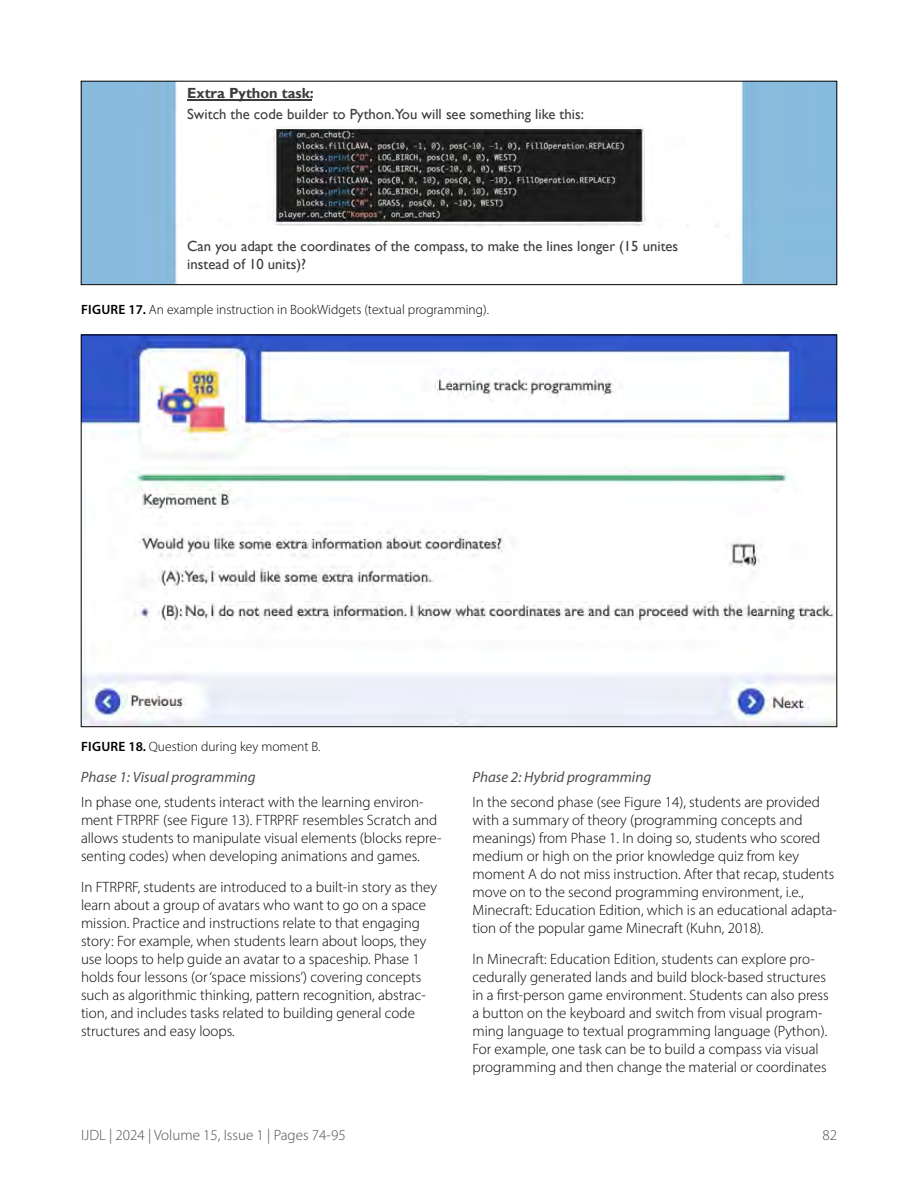
<style>
.page{position:relative;width:918px;height:1188px;background:#fff}
.page>*{position:absolute;margin:0;border:0;box-sizing:border-box;transform-origin:0 0}
.t1{font:300 15px/18px "Myriad Pro";color:#000}
.t2{font:italic 15px "Myriad Pro";color:#4d4d4f}
.t3{font:300 15px "Myriad Pro";color:#4d4d4f}
.t4{font:14.7px/17.9px "Gill Sans";color:#3c3c3b}
.t5{font:700 14.7px "Gill Sans";letter-spacing:-.005em;color:#3c3c3b}
.t6{font:300 13.5px "Myriad Pro";color:#000}
.s1{font-weight:600}
</style>
<div class="page">
<img style="left:83px;top:83px;width:752px;height:200px">
<div style="left:180px;top:84px;width:544px;height:21px;background:#fff"></div>
<hr style="left:187px;top:99px;width:125px;height:2px;background:#3c3c3b">
<div style="left:180px;top:105px;width:544px;height:21px;background:#fff"></div>
<div style="left:180px;top:229px;width:544px;height:55px;background:#fff"></div>
<div style="left:81px;top:81px;width:756px;height:204px;border:1px solid #000"></div>
<img style="left:83px;top:337px;width:752px;height:388px">
<p class="t5" style="left:187px;top:84px;width:128px">Extra Python task:</p>
<p class="t4" style="left:187px;top:105px;width:398px">Switch the code builder to Python.You will see something like this:</p>
<p class="t4" style="left:187px;top:238px;width:493px">Can you adapt the coordinates of the compass, to make the lines longer (15 unites instead of 10 units)?</p>
<p class="t6" style="left:81px;top:302px;width:410px"><span class="s1">FIGURE 17.</span> An example instruction in BookWidgets (textual programming).</p>
<p class="t6" style="left:81px;top:738px;width:241px"><span class="s1">FIGURE 18.</span> Question during key moment B.</p>
<p class="t2" style="left:81px;top:768px;width:176px">Phase 1: Visual programming</p>
<p class="t1" style="left:81px;top:793px;width:362px">In phase one, students interact with the learning environ&shy;ment FTRPRF (see Figure 13). FTRPRF resembles Scratch and allows students to manipulate visual elements (blocks repre&shy;senting codes) when developing animations and games.</p>
<p class="t1" style="left:81px;top:878px;width:358px">In FTRPRF, students are introduced to a built-in story as they learn about a group of avatars who want to go on a space mission. Practice and instructions relate to that engaging story: For example, when students learn about loops, they use loops to help guide an avatar to a spaceship. Phase 1 holds four lessons (or ‘space missions’) covering concepts such as algorithmic thinking, pattern recognition, abstrac&shy;tion, and includes tasks related to building general code structures and easy loops.</p>
<p class="t2" style="left:472px;top:768px;width:180px">Phase 2: Hybrid programming</p>
<p class="t1" style="left:472px;top:793px;width:366px">In the second phase (see Figure 14), students are provided with a summary of theory (programming concepts and meanings) from Phase 1. In doing so, students who scored medium or high on the prior knowledge quiz from key moment A do not miss instruction. After that recap, students move on to the second programming environment, i.e., Minecraft: Education Edition, which is an educational adapta&shy;tion of the popular game Minecraft (Kuhn, 2018).</p>
<p class="t1" style="left:472px;top:950px;width:358px">In Minecraft: Education Edition, students can explore pro&shy;cedurally generated lands and build block-based structures in a first-person game environment. Students can also press a button on the keyboard and switch from visual program&shy;ming language to textual programming language (Python).<br>For example, one task can be to build a compass via visual programming and then change the material or coordinates</p>
<p class="t3" style="left:81px;top:1126px;width:266px">IJDL | 2024 | Volume 15, Issue 1 | Pages 74-95</p>
<p class="t3" style="left:822px;top:1126px;width:16px">82</p>
</div>
